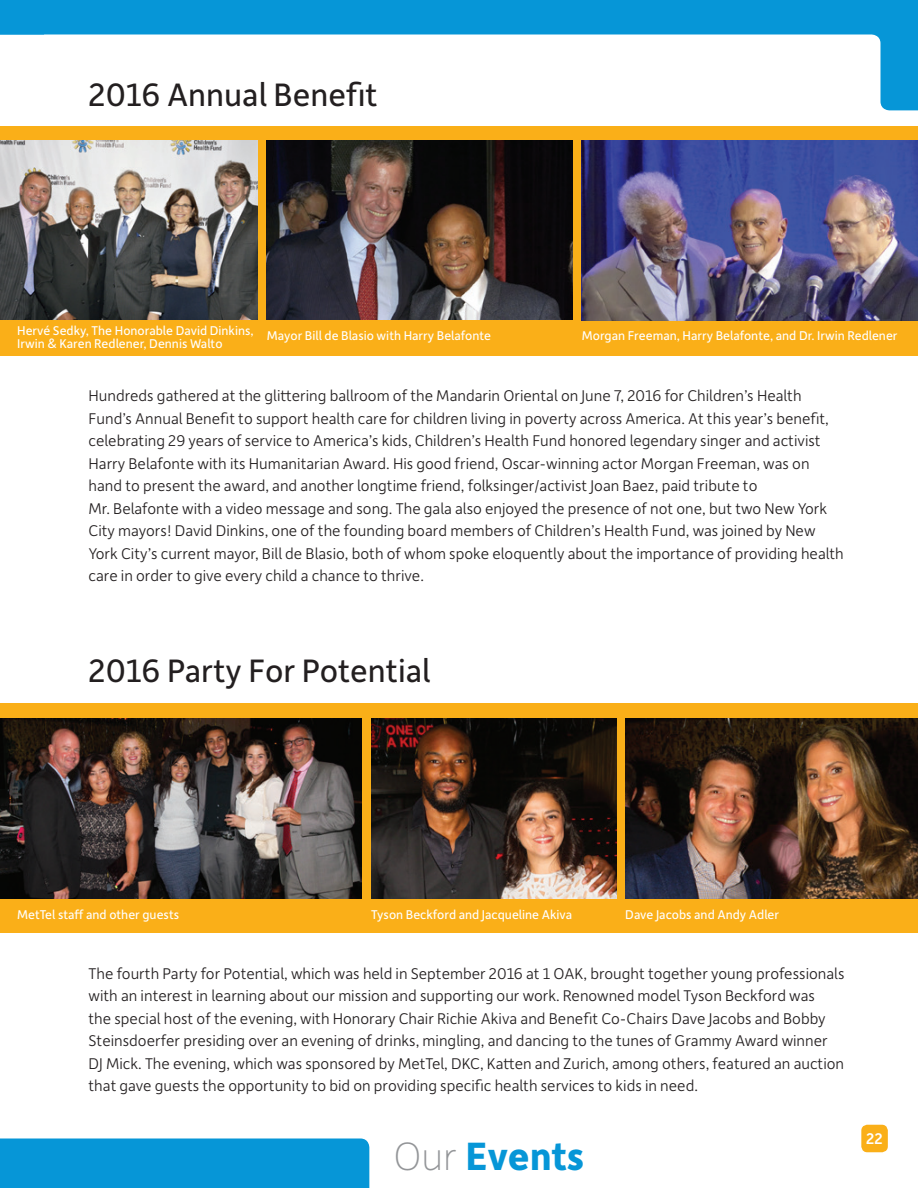
<style>
.page{position:relative;width:918px;height:1188px;background:#fff}
.page>*{position:absolute;margin:0;border:0;box-sizing:border-box;transform-origin:0 0}
.t1{font:700 42px "Depot New";color:#0696d7}
.t2{font:34.5px "Depot New";color:#231f20}
.t3{font:300 16.5px/22.5px "Depot New";color:#231f20}
.t4{font:500 16.5px "Depot New";color:#fff}
.t5{font:13.5px/12.8px "Depot New";color:#fff}
.s1{font-weight:100;color:#939598}
</style>
<div class="page">
<div style="left:0;top:1138px;width:369px;height:50px;background:#0696d7"></div>
<div style="left:0;top:703px;width:918px;height:230px;background:#faaf18"></div>
<div style="left:0;top:126px;width:918px;height:230px;background:#faaf18"></div>
<img style="left:371px;top:719px;width:246px;height:179px">
<img style="left:0;top:719px;width:362px;height:179px">
<img style="left:267px;top:140px;width:305px;height:180px">
<img style="left:0;top:140px;width:257px;height:180px">
<img style="left:582px;top:140px;width:336px;height:181px">
<img style="left:625px;top:719px;width:293px;height:179px">
<svg style="left:0;top:0;width:918px;height:110px"></svg>
<div style="left:861px;top:1125px;width:27px;height:27px;background:#faaf18;border-radius:6px"></div>
<h2 class="t2" style="left:89px;top:72px;width:291px">2016 Annual Benefit</h2>
<p class="t5" style="left:17px;top:324px;width:238px">Hervé Sedky, The Honorable David Dinkins,<br>Irwin &amp; Karen Redlener, Dennis Walto</p>
<p class="t5" style="left:267px;top:329px;width:226px">Mayor Bill de Blasio with Harry Belafonte</p>
<p class="t5" style="left:582px;top:329px;width:317px">Morgan Freeman, Harry Belafonte, and Dr. Irwin Redlener</p>
<p class="t3" style="left:89px;top:384px;width:757px">Hundreds gathered at the glittering ballroom of the Mandarin Oriental on June 7, 2016 for Children’s Health Fund’s Annual Benefit to support health care for children living in poverty across America. At this year’s benefit, celebrating 29 years of service to America’s kids, Children’s Health Fund honored legendary singer and activist Harry Belafonte with its Humanitarian Award. His good friend, Oscar-winning actor Morgan Freeman, was on hand to present the award, and another longtime friend, folksinger/activist Joan Baez, paid tribute to<br>Mr. Belafonte with a video message and song. The gala also enjoyed the presence of not one, but two New York City mayors! David Dinkins, one of the founding board members of Children’s Health Fund, was joined by New York City’s current mayor, Bill de Blasio, both of whom spoke eloquently about the importance of providing health care in order to give every child a chance to thrive.</p>
<h2 class="t2" style="left:89px;top:648px;width:343px">2016 Party For Potential</h2>
<p class="t5" style="left:17px;top:907px;width:163px">MetTel staff and other guests</p>
<p class="t5" style="left:371px;top:907px;width:203px">Tyson Beckford and Jacqueline Akiva</p>
<p class="t5" style="left:625px;top:907px;width:155px">Dave Jacobs and Andy Adler</p>
<p class="t3" style="left:89px;top:961px;width:757px">The fourth Party for Potential, which was held in September 2016 at 1 OAK, brought together young professionals with an interest in learning about our mission and supporting our work. Renowned model Tyson Beckford was<br>the special host of the evening, with Honorary Chair Richie Akiva and Benefit Co-Chairs Dave Jacobs and Bobby Steinsdoerfer presiding over an evening of drinks, mingling, and dancing to the tunes of Grammy Award winner DJ Mick. The evening, which was sponsored by MetTel, DKC, Katten and Zurich, among others, featured an auction that gave guests the opportunity to bid on providing specific health services to kids in need.</p>
<h1 class="t1" style="left:393px;top:1129px;width:193px"><span class="s1">Our</span> Events</h1>
<p class="t4" style="left:866px;top:1128px;width:18px">22</p>
</div>
